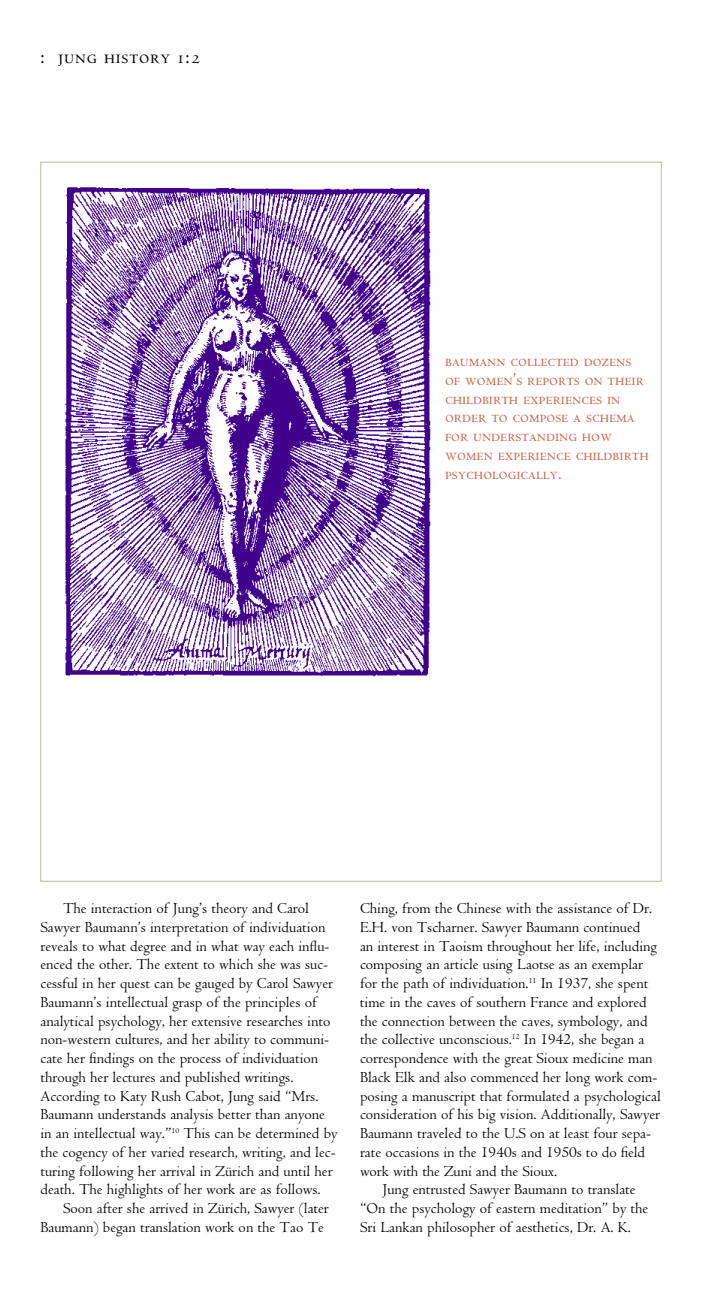
<style>
.page{position:relative;width:702px;height:1296px;background:#fff}
.page>*{position:absolute;margin:0;border:0;box-sizing:border-box;transform-origin:0 0}
.t1{font:21px "Centaur MT SC";letter-spacing:.04em;color:#000}
.t2{font:18px/18.8px "Centaur MT SC";color:#c8684f}
.t3{font:15.75px/18.8px "Centaur";color:#000}
</style>
<div class="page">
<img style="left:65px;top:187px;width:366px;height:490px">
<h1 class="t1" style="left:40px;top:49px;width:161px">: jung history 1:2</h1>
<p class="t2" style="left:445px;top:353px;width:205px">baumann collected dozens of women’s reports on their childbirth experiences in order to compose a schema for understanding how women experience childbirth psychologically.</p>
<p class="t3" style="left:40px;top:901px;width:299px;text-indent:23px">The interaction of Jung’s theory and Carol Sawyer Baumann’s interpretation of individuation reveals to what degree and in what way each influ&shy;enced the other. The extent to which she was suc&shy;cessful in her quest can be gauged by Carol Sawyer Baumann’s intellectual grasp of the principles of analytical psychology, her extensive researches into non-western cultures, and her ability to communi&shy;cate her findings on the process of individuation through her lectures and published writings.<br>According to Katy Rush Cabot, Jung said “Mrs.<br>Baumann understands analysis better than anyone in an intellectual way.”<sup>10</sup> This can be determined by the cogency of her varied research, writing, and lec&shy;turing following her arrival in Zürich and until her death. The highlights of her work are as follows.</p>
<p class="t3" style="left:41px;top:1201px;width:290px;text-indent:22px">Soon after she arrived in Zürich, Sawyer (later<br>Baumann) began translation work on the Tao Te</p>
<p class="t3" style="left:360px;top:901px;width:294px">Ching, from the Chinese with the assistance of Dr.</p>
<p class="t3" style="left:360px;top:919px;width:282px">E.H. von Tscharner. Sawyer Baumann continued</p>
<p class="t3" style="left:360px;top:938px;width:299px">an interest in Taoism throughout her life, including</p>
<p class="t3" style="left:360px;top:957px;width:284px">composing an article using Laotse as an exemplar</p>
<p class="t3" style="left:360px;top:976px;width:290px">for the path of individuation.<sup>11</sup> In 1937, she spent</p>
<p class="t3" style="left:360px;top:994px;width:288px">time in the caves of southern France and explored</p>
<p class="t3" style="left:360px;top:1013px;width:289px">the connection between the caves, symbology, and</p>
<p class="t3" style="left:360px;top:1032px;width:286px">the collective unconscious.<sup>12</sup> In 1942, she began a</p>
<p class="t3" style="left:360px;top:1051px;width:294px">correspondence with the great Sioux medicine man</p>
<p class="t3" style="left:360px;top:1069px;width:299px">Black Elk and also commenced her long work com-</p>
<p class="t3" style="left:360px;top:1088px;width:302px">posing a manuscript that formulated a psychological</p>
<p class="t3" style="left:360px;top:1107px;width:302px">consideration of his big vision. Additionally, Sawyer</p>
<p class="t3" style="left:360px;top:1126px;width:293px">Baumann traveled to the U.S on at least four sepa-</p>
<p class="t3" style="left:360px;top:1144px;width:287px">rate occasions in the 1940s and 1950s to do field</p>
<p class="t3" style="left:360px;top:1163px;width:199px">work with the Zuni and the Sioux.</p>
<p class="t3" style="left:383px;top:1182px;width:255px">Jung entrusted Sawyer Baumann to translate</p>
<p class="t3" style="left:360px;top:1201px;width:290px">“On the psychology of eastern meditation” by the</p>
<p class="t3" style="left:360px;top:1219px;width:272px">Sri Lankan philosopher of aesthetics, Dr. A. K.</p>
</div>
